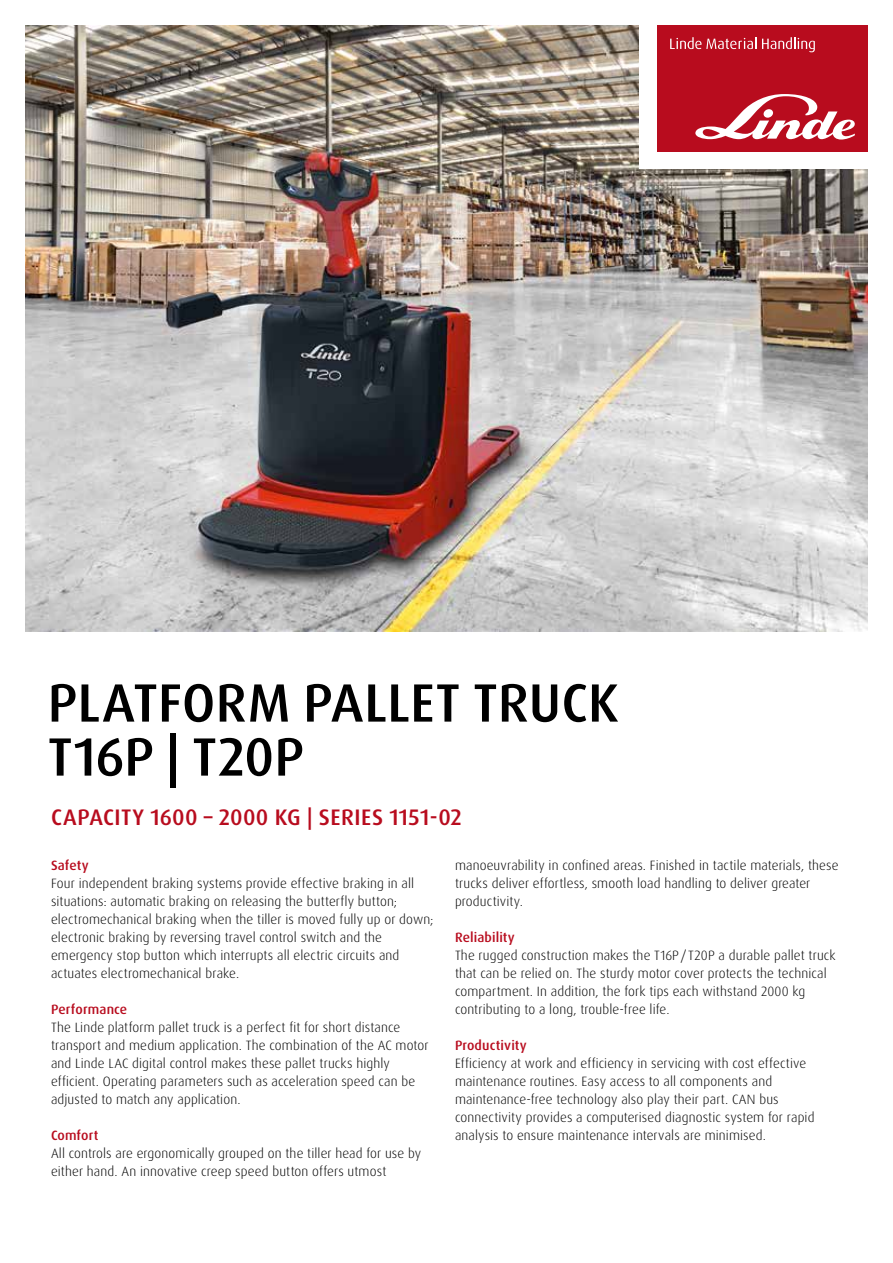
<style>
.page{position:relative;width:893px;height:1263px;background:#fff}
.page>*{position:absolute;margin:0;border:0;box-sizing:border-box;transform-origin:0 0}
.t1{font:500 54px/54px "Dax Pro";letter-spacing:.005em;color:#000}
.t2{font:500 22.5px "Dax Pro";letter-spacing:.015em;color:#b80c1e}
.t3{font:300 13.5px/18px "Dax Pro";letter-spacing:.01em;color:#000}
.t4{font:500 13.5px "Dax Pro";letter-spacing:.01em;color:#b80c1e}
</style>
<div class="page">
<img style="left:26px;top:26px;width:841px;height:605px">
<div style="left:640px;top:0;width:253px;height:169px;background:#fff"></div>
<div style="left:657px;top:26px;width:210px;height:126px;background:#b80c1e"></div>
<svg style="left:695px;top:94px;width:160px;height:46px"></svg>
<svg style="left:670px;top:37px;width:86px;height:12px"></svg>
<svg style="left:762px;top:37px;width:53px;height:15px"></svg>
<h1 class="t1" style="left:48px;top:676px;width:572px">PLATFORM PALLET TRUCK<br>T16P | T20P</h1>
<h2 class="t2" style="left:51px;top:803px;width:412px">CAPACITY 1600 – 2000 KG | SERIES 1151-02</h2>
<p class="t4" style="left:51px;top:857px;width:39px">Safety</p>
<p class="t3" style="left:51px;top:874px;width:384px">Four independent braking systems provide effective braking in all situations: automatic braking on releasing the butterfly button; electromechanical braking when the tiller is moved fully up or down; electronic braking by reversing travel control switch and the emergency stop button which interrupts all electric circuits and actuates electromechanical brake.</p>
<p class="t4" style="left:51px;top:1001px;width:78px">Performance</p>
<p class="t3" style="left:51px;top:1018px;width:379px">The Linde platform pallet truck is a perfect fit for short distance transport and medium application. The combination of the AC motor and Linde LAC digital control makes these pallet trucks highly efficient. Operating parameters such as acceleration speed can be adjusted to match any application.</p>
<p class="t4" style="left:51px;top:1127px;width:49px">Comfort</p>
<p class="t3" style="left:51px;top:1144px;width:372px">All controls are ergonomically grouped on the tiller head for use by either hand. An innovative creep speed button offers utmost</p>
<p class="t3" style="left:455px;top:856px;width:385px">manoeuvrability in confined areas. Finished in tactile materials, these trucks deliver effortless, smooth load handling to deliver greater productivity.</p>
<p class="t4" style="left:455px;top:929px;width:61px">Reliability</p>
<p class="t3" style="left:455px;top:946px;width:382px">The rugged construction makes the T16P/ T20P a durable pallet truck that can be relied on. The sturdy motor cover protects the technical compartment. In addition, the fork tips each withstand 2000 kg contributing to a long, trouble-free life.</p>
<p class="t4" style="left:455px;top:1037px;width:73px">Productivity</p>
<p class="t3" style="left:455px;top:1054px;width:361px">Efficiency at work and efficiency in servicing with cost effective maintenance routines. Easy access to all components and maintenance-free technology also play their part. CAN bus connectivity provides a computerised diagnostic system for rapid analysis to ensure maintenance intervals are minimised.</p>
</div>
